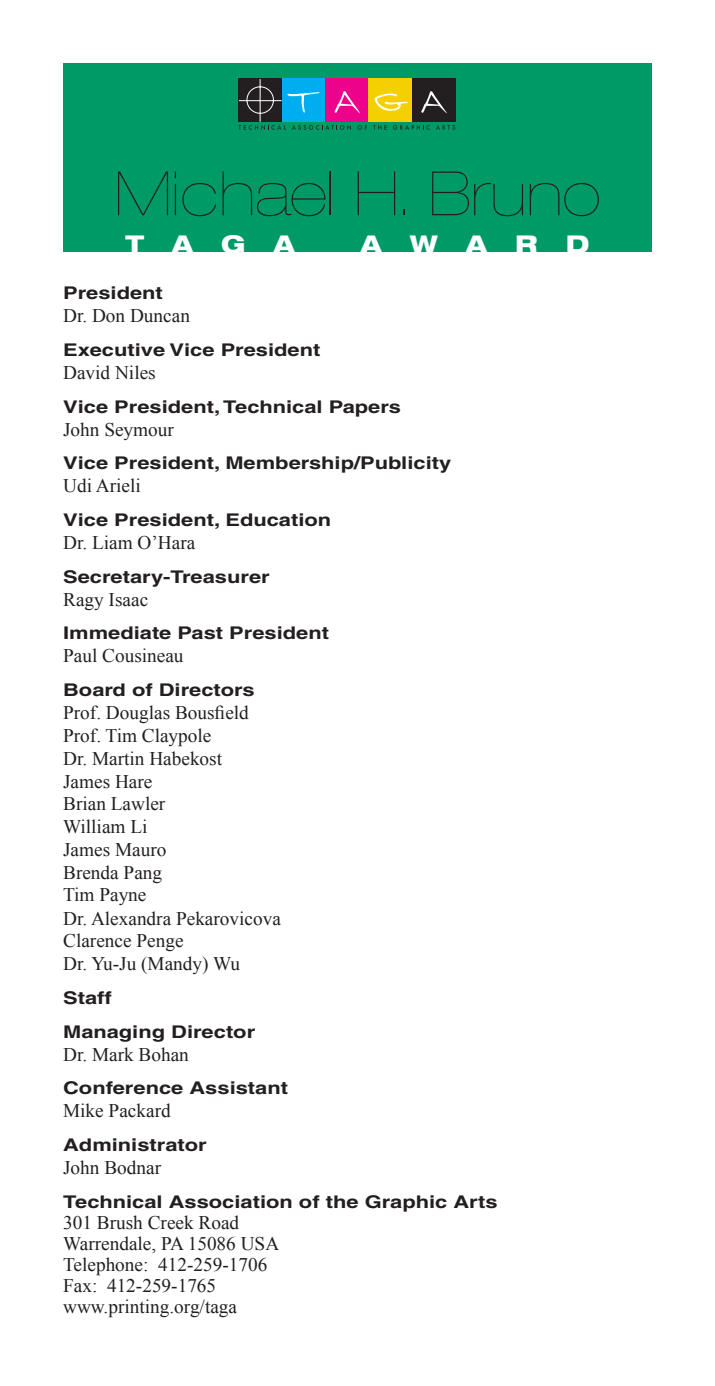
<style>
.page{position:relative;width:715px;height:1386px;background:#fff}
.page>*{position:absolute;margin:0;border:0;box-sizing:border-box;transform-origin:0 0}
.Text{font:900 expanded 61.25px "Helvetica Neue";color:#231f20}
.Text-2{font:800 expanded 24.5px "Helvetica Neue";color:#fff}
.Name{font:19.25px "Times New Roman";color:#231f20}
.Date{font:700 17.5px "Helvetica";color:#231f20;scale:1.25 1}
</style>
<div class="page">
<div style="left:63px;top:63px;width:588px;height:189px;background:#009a67"></div>
<div style="left:325px;top:79px;width:43px;height:43px;background:#ed028c"></div>
<div style="left:368px;top:79px;width:43px;height:43px;background:#f4cf02"></div>
<div style="left:411px;top:79px;width:44px;height:43px;background:#231f20"></div>
<svg style="left:374px;top:93px;width:33px;height:18px"></svg>
<svg style="left:421px;top:91px;width:25px;height:22px"></svg>
<svg style="left:238px;top:79px;width:129px;height:51px"></svg>
<svg style="left:373px;top:125px;width:13px;height:5px"></svg>
<svg style="left:393px;top:125px;width:36px;height:5px"></svg>
<svg style="left:436px;top:125px;width:19px;height:5px"></svg>
<p class="Text" style="left:115px;top:158px;width:487px">Michael H. Bruno</p>
<p class="Text-2" style="left:125px;top:228px;width:171px">T A G A</p>
<p class="Text-2" style="left:360px;top:228px;width:230px">A W A R D</p>
<p class="Date" style="left:63px;top:282px;width:81px">President</p>
<p class="Name" style="left:63px;top:303px;width:128px">Dr. Don Duncan</p>
<p class="Date" style="left:63px;top:339px;width:207px">Executive Vice President</p>
<p class="Name" style="left:63px;top:360px;width:94px">David Niles</p>
<p class="Date" style="left:63px;top:396px;width:271px">Vice President, Technical Papers</p>
<p class="Name" style="left:63px;top:416px;width:112px">John Seymour</p>
<p class="Date" style="left:63px;top:452px;width:312px">Vice President, Membership/Publicity</p>
<p class="Name" style="left:63px;top:473px;width:79px">Udi Arieli</p>
<p class="Date" style="left:63px;top:509px;width:216px">Vice President, Education</p>
<p class="Name" style="left:63px;top:530px;width:134px">Dr. Liam O’Hara</p>
<p class="Date" style="left:63px;top:566px;width:167px">Secretary-Treasurer</p>
<p class="Name" style="left:63px;top:586px;width:86px">Ragy Isaac</p>
<p class="Date" style="left:63px;top:622px;width:214px">Immediate Past President</p>
<p class="Name" style="left:63px;top:643px;width:122px">Paul Cousineau</p>
<p class="Date" style="left:63px;top:679px;width:155px">Board of Directors</p>
<p class="Name" style="left:63px;top:699px;width:187px">Prof. Douglas Bousfield</p>
<p class="Name" style="left:63px;top:722px;width:150px">Prof. Tim Claypole</p>
<p class="Name" style="left:63px;top:745px;width:160px">Dr. Martin Habekost</p>
<p class="Name" style="left:63px;top:768px;width:91px">James Hare</p>
<p class="Name" style="left:63px;top:791px;width:104px">Brian Lawler</p>
<p class="Name" style="left:63px;top:814px;width:86px">William Li</p>
<p class="Name" style="left:63px;top:837px;width:105px">James Mauro</p>
<p class="Name" style="left:63px;top:859px;width:100px">Brenda Pang</p>
<p class="Name" style="left:63px;top:882px;width:85px">Tim Payne</p>
<p class="Name" style="left:63px;top:905px;width:219px">Dr. Alexandra Pekarovicova</p>
<p class="Name" style="left:63px;top:928px;width:122px">Clarence Penge</p>
<p class="Name" style="left:63px;top:951px;width:178px">Dr. Yu-Ju (Mandy) Wu</p>
<p class="Date" style="left:63px;top:987px;width:40px">Staff</p>
<p class="Date" style="left:63px;top:1021px;width:155px">Managing Director</p>
<p class="Name" style="left:63px;top:1041px;width:127px">Dr. Mark Bohan</p>
<p class="Date" style="left:63px;top:1077px;width:181px">Conference Assistant</p>
<p class="Name" style="left:63px;top:1098px;width:109px">Mike Packard</p>
<p class="Date" style="left:63px;top:1134px;width:116px">Administrator</p>
<p class="Name" style="left:63px;top:1155px;width:99px">John Bodnar</p>
<p class="Date" style="left:63px;top:1191px;width:349px">Technical Association of the Graphic Arts</p>
<p class="Name" style="left:63px;top:1209px;width:177px">301 Brush Creek Road</p>
<p class="Name" style="left:63px;top:1230px;width:217px">Warrendale, PA 15086 USA</p>
<p class="Name" style="left:63px;top:1251px;width:205px">Telephone: 412-259-1706</p>
<p class="Name" style="left:63px;top:1272px;width:154px">Fax: 412-259-1765</p>
<p class="Name" style="left:63px;top:1293px;width:175px">www.printing.org/taga</p>
</div>
